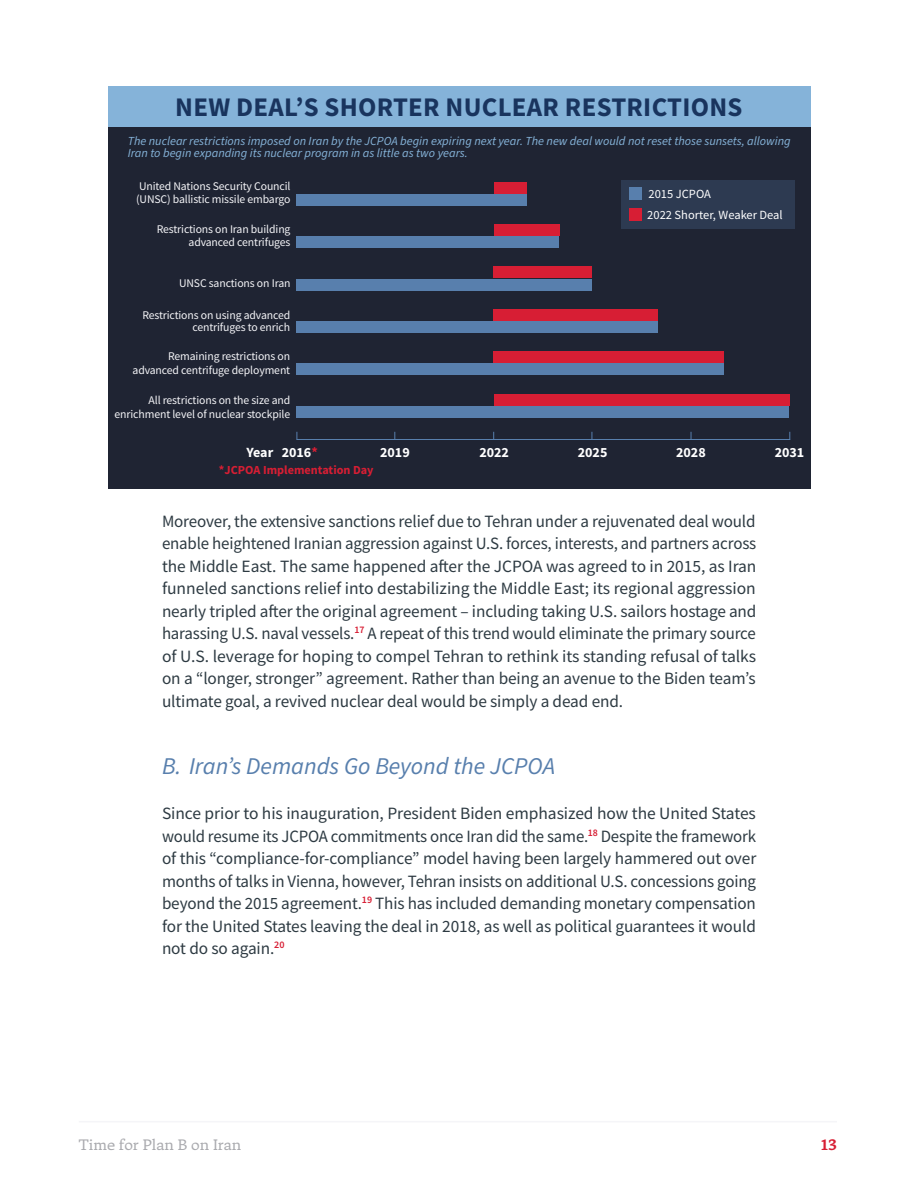
<style>
.page{position:relative;width:918px;height:1188px;background:#fff}
.page>*{position:absolute;margin:0;border:0;box-sizing:border-box;transform-origin:0 0}
.t1{font:700 26.85px "Source Sans Pro";letter-spacing:.01em;color:#19345e}
.t2{font:italic 24px "Source Sans Pro";color:#587fad}
.Body{font:17.25px/22.5px "Source Sans Pro";letter-spacing:-.005em;color:#2d3a42;text-align:justify}
.t3{font:15px "Tuna";color:#aaabaf}
.t4{font:700 15px "Tuna";color:#d71e34}
.t5{font:700 14.1px "Source Sans Pro";color:#fff}
.t6{font:12.45px/21px "Source Sans Pro";color:#fff}
.t7{font:italic 12.3px/12.3px "Source Sans Pro";color:#85b3d9}
.t8{font:700 12.3px "Source Sans Pro";color:#d71e34}
.t9{font:11.7px/12.5px "Source Sans Pro";letter-spacing:-.01em;color:#f5f5f8;text-align:right}
.s1{color:#d71e34}
</style>
<div class="page">
<hr style="left:79px;top:1121px;width:758px;height:1px;background:#f5f5f8">
<div style="left:108px;top:86px;width:702px;height:403px;background:#1f2433"></div>
<div style="left:108px;top:86px;width:702px;height:41px;background:#85b3d9"></div>
<div style="left:622px;top:180px;width:173px;height:49px;background:#2d3a51"></div>
<div style="left:629px;top:188px;width:12px;height:12px;background:#587fad"></div>
<div style="left:629px;top:209px;width:12px;height:12px;background:#d71e34"></div>
<hr style="left:297px;top:439px;width:493px;height:1px;background:#587fad">
<div style="left:296px;top:194px;width:230px;height:12px;background:#587fad"></div>
<div style="left:296px;top:237px;width:263px;height:11px;background:#587fad"></div>
<div style="left:296px;top:279px;width:296px;height:12px;background:#587fad"></div>
<div style="left:296px;top:321px;width:362px;height:12px;background:#587fad"></div>
<div style="left:296px;top:364px;width:428px;height:11px;background:#587fad"></div>
<div style="left:296px;top:406px;width:493px;height:12px;background:#587fad"></div>
<div style="left:494px;top:182px;width:33px;height:12px;background:#d71e34"></div>
<div style="left:494px;top:224px;width:65px;height:12px;background:#d71e34"></div>
<div style="left:494px;top:267px;width:98px;height:11px;background:#d71e34"></div>
<div style="left:494px;top:309px;width:164px;height:12px;background:#d71e34"></div>
<div style="left:494px;top:351px;width:230px;height:12px;background:#d71e34"></div>
<div style="left:494px;top:394px;width:295px;height:11px;background:#d71e34"></div>
<h1 class="t1" style="left:175px;top:89px;width:569px">NEW DEAL’S SHORTER NUCLEAR RESTRICTIONS</h1>
<p class="t7" style="left:128px;top:135px;width:665px">The nuclear restrictions imposed on Iran by the JCPOA begin expiring next year. The new deal would not reset those sunsets, allowing<br>Iran to begin expanding its nuclear program in as little as two years.</p>
<p class="t9" style="left:136px;top:180px;width:156px;text-align:left">United Nations Security Council (UNSC) ballistic missile embargo</p>
<p class="t9" style="left:157px;top:223px;width:135px">Restrictions on Iran building advanced centrifuges</p>
<p class="t9" style="left:179px;top:277px;width:113px">UNSC sanctions on Iran</p>
<p class="t9" style="left:142px;top:309px;width:149px">Restrictions on using advanced centrifuges to enrich</p>
<p class="t9" style="left:133px;top:349px;width:159px;line-height:13.6px">Remaining restrictions on advanced centrifuge deployment</p>
<p class="t9" style="left:115px;top:394px;width:177px;line-height:13.6px">All restrictions on the size and enrichment level of nuclear stockpile</p>
<p class="t6" style="left:647px;top:183px;width:137px">2015 JCPOA<br>2022 Shorter, Weaker Deal</p>
<p class="t5" style="left:247px;top:442px;width:73px">Year 2016<span class="s1">*</span></p>
<p class="t5" style="left:380px;top:442px;width:31px">2019</p>
<p class="t5" style="left:479px;top:442px;width:31px">2022</p>
<p class="t5" style="left:578px;top:442px;width:31px">2025</p>
<p class="t5" style="left:676px;top:442px;width:31px">2028</p>
<p class="t5" style="left:775px;top:442px;width:31px">2031</p>
<p class="t8" style="left:219px;top:461px;width:156px">*JCPOA Implementation Day</p>
<p class="Body" style="left:162px;top:509px;width:596px">Moreover, the extensive sanctions relief due to Tehran under a rejuvenated deal would enable heightened Iranian aggression against U.S. forces, interests, and partners across the Middle East. The same happened after the JCPOA was agreed to in 2015, as Iran funneled sanctions relief into destabilizing the Middle East; its regional aggression nearly tripled after the original agreement – including taking U.S. sailors hostage and harassing U.S. naval vessels.<sup>17</sup> A repeat of this trend would eliminate the primary source of U.S. leverage for hoping to compel Tehran to rethink its standing refusal of talks on a “longer, stronger” agreement. Rather than being an avenue to the Biden team’s ultimate goal, a revived nuclear deal would be simply a dead end.</p>
<p class="t2" style="left:162px;top:750px;width:394px">B. Iran’s Demands Go Beyond the JCPOA</p>
<p class="Body" style="left:162px;top:802px;width:596px">Since prior to his inauguration, President Biden emphasized how the United States would resume its JCPOA commitments once Iran did the same.<sup>18</sup> Despite the framework of this “compliance-for-compliance” model having been largely hammered out over months of talks in Vienna, however, Tehran insists on additional U.S. concessions going beyond the 2015 agreement.<sup>19</sup> This has included demanding monetary compensation for the United States leaving the deal in 2018, as well as political guarantees it would not do so again.<sup>20</sup></p>
<p class="t3" style="left:79px;top:1135px;width:164px">Time for Plan B on Iran</p>
<p class="t4" style="left:821px;top:1135px;width:17px">13</p>
</div>
